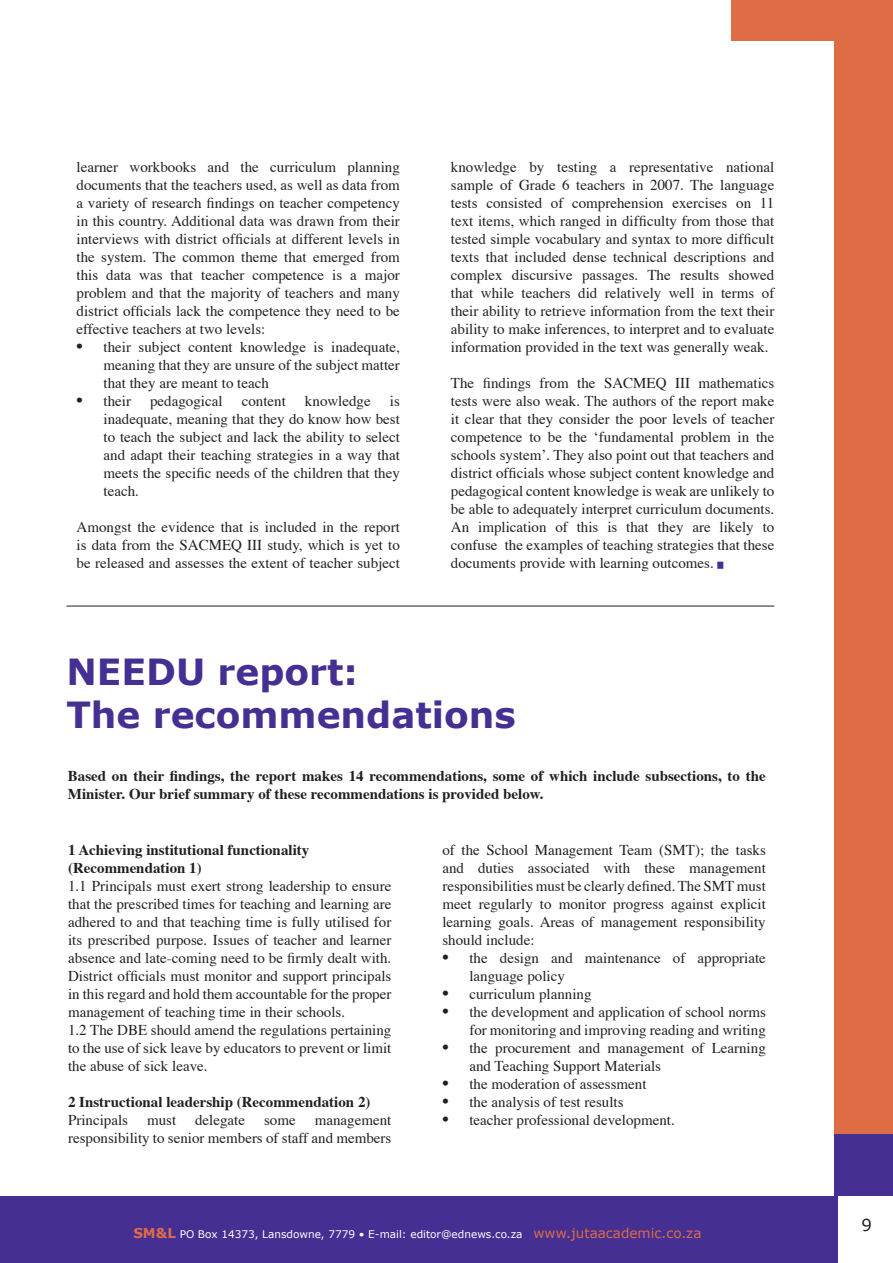
<style>
.page{position:relative;width:893px;height:1263px;background:#fff}
.page>*{position:absolute;margin:0;border:0;box-sizing:border-box;transform-origin:0 0}
.t1{font:700 36px/43.2px "Verdana";color:#452f92}
.t2{font:16.5px "Verdana";color:#231f20}
.t3{font:15px/18px "Times";color:#231f20;text-align:justify}
.t4{font:700 15px/18px "Times";color:#231f20}
.t5{font:10.5px "Verdana";color:#fff}
.t6{font:700 6px "Helvetica";color:#452f92}
.s1{font-size:18px}
.s2{font-weight:700;font-size:13.5px;color:#de6c45}
.s3{font-size:13.5px;color:#de6c45}
</style>
<div class="page">
<div style="left:834px;top:0;width:59px;height:1263px;background:#de6c45"></div>
<div style="left:834px;top:1134px;width:59px;height:129px;background:#452f92"></div>
<div style="left:0;top:1196px;width:893px;height:67px;background:#452f92"></div>
<div style="left:838px;top:1196px;width:55px;height:67px;background:#fff"></div>
<div style="left:731px;top:0;width:162px;height:40px;background:#de6c45"></div>
<hr style="left:66px;top:606px;width:708px;height:1px;background:#231f20">
<p class="t3" style="left:77px;top:157px;width:325px">learner workbooks and the curriculum planning documents that the teachers used, as well as data from a variety of research findings on teacher competency in this country. Additional data was drawn from their interviews with district officials at different levels in the system. The common theme that emerged from this data was that teacher competence is a major problem and that the majority of teachers and many district officials lack the competence they need to be effective teachers at two levels:</p>
<p class="t3" style="left:104px;top:337px;width:298px;text-indent:-27px"><span class="s1">•</span> their subject content knowledge is inadequate, meaning that they are unsure of the subject matter that they are meant to teach</p>
<p class="t3" style="left:77px;top:391px;width:56px"><span class="s1">•</span> their</p>
<p class="t3" style="left:150px;top:391px;width:74px">pedagogical</p>
<p class="t3" style="left:242px;top:391px;width:46px">content</p>
<p class="t3" style="left:305px;top:391px;width:67px">knowledge</p>
<p class="t3" style="left:104px;top:391px;width:298px;text-indent:286px">is inadequate, meaning that they do know how best to teach the subject and lack the ability to select and adapt their teaching strategies in a way that meets the specific needs of the children that they teach.</p>
<p class="t3" style="left:77px;top:517px;width:325px">Amongst the evidence that is included in the report is data from the SACMEQ III study, which is yet to be released and assesses the extent of teacher subject</p>
<p class="t3" style="left:451px;top:157px;width:325px">knowledge by testing a representative national sample of Grade 6 teachers in 2007. The language tests consisted of comprehension exercises on 11 text items, which ranged in difficulty from those that tested simple vocabulary and syntax to more difficult texts that included dense technical descriptions and complex discursive passages. The results showed that while teachers did relatively well in terms of their ability to retrieve information from the text their ability to make inferences, to interpret and to evaluate information provided in the text was generally weak.</p>
<p class="t3" style="left:451px;top:373px;width:325px">The findings from the SACMEQ III mathematics tests were also weak. The authors of the report make it clear that they consider the poor levels of teacher competence to be the ‘fundamental problem in the schools system’. They also point out that teachers and district officials whose subject content knowledge and pedagogical content knowledge is weak are unlikely to be able to adequately interpret curriculum documents.<br>An implication of this is that they are likely to confuse the examples of teaching strategies that these documents provide with learning outcomes.</p>
<p class="t6" style="left:718px;top:560px;width:7px">█</p>
<h1 class="t1" style="left:66px;top:649px;width:451px">NEEDU report:<br>The recommendations</h1>
<p class="t4" style="left:68px;top:765px;width:699px">Based on their findings, the report makes 14 recommendations, some of which include subsections, to the<br>Minister. Our brief summary of these recommendations is provided below.</p>
<p class="t4" style="left:68px;top:840px;width:243px">1 Achieving institutional functionality (Recommendation 1)</p>
<p class="t3" style="left:68px;top:876px;width:325px;text-align:left">1.1 Principals must exert strong leadership to ensure that the prescribed times for teaching and learning are adhered to and that teaching time is fully utilised for its prescribed purpose. Issues of teacher and learner absence and late-coming need to be firmly dealt with.<br>District officials must monitor and support principals in this regard and hold them accountable for the proper management of teaching time in their schools.<br>1.2 The DBE should amend the regulations pertaining to the use of sick leave by educators to prevent or limit the abuse of sick leave.</p>
<p class="t4" style="left:68px;top:1092px;width:304px">2 Instructional leadership (Recommendation 2)</p>
<p class="t3" style="left:68px;top:1110px;width:61px">Principals</p>
<p class="t3" style="left:147px;top:1110px;width:31px">must</p>
<p class="t3" style="left:195px;top:1110px;width:51px">delegate</p>
<p class="t3" style="left:264px;top:1110px;width:33px">some</p>
<p class="t3" style="left:68px;top:1110px;width:325px;text-align:right">management<br>responsibility to senior members of staff and members</p>
<p class="t3" style="left:442px;top:840px;width:325px">of the School Management Team (SMT); the tasks and duties associated with these management responsibilities must be clearly defined. The SMT must meet regularly to monitor progress against explicit learning goals. Areas of management responsibility should include:</p>
<p class="t3" style="left:469px;top:948px;width:298px;text-indent:-27px"><span class="s1">•</span> the design and maintenance of appropriate language policy</p>
<p class="t3" style="left:442px;top:984px;width:151px"><span class="s1">•</span> curriculum planning</p>
<p class="t3" style="left:442px;top:1002px;width:325px;text-align:right"><span class="s1">•</span> the development and application of school norms for monitoring and improving reading and writing</p>
<p class="t3" style="left:469px;top:1038px;width:298px;text-indent:-27px"><span class="s1">•</span> the procurement and management of Learning and Teaching Support Materials</p>
<p class="t3" style="left:442px;top:1074px;width:206px"><span class="s1">•</span> the moderation of assessment</p>
<p class="t3" style="left:442px;top:1092px;width:183px"><span class="s1">•</span> the analysis of test results</p>
<p class="t3" style="left:442px;top:1110px;width:234px"><span class="s1">•</span> teacher professional development.</p>
<p class="t5" style="left:133px;top:1227px;width:570px"><span class="s2">SM&amp;L</span> PO Box 14373, Lansdowne, 7779 • E-mail: editor@ednews.co.za <span class="s3">www.jutaacademic.co.za</span></p>
<p class="t2" style="left:861px;top:1214px;width:12px">9</p>
</div>
